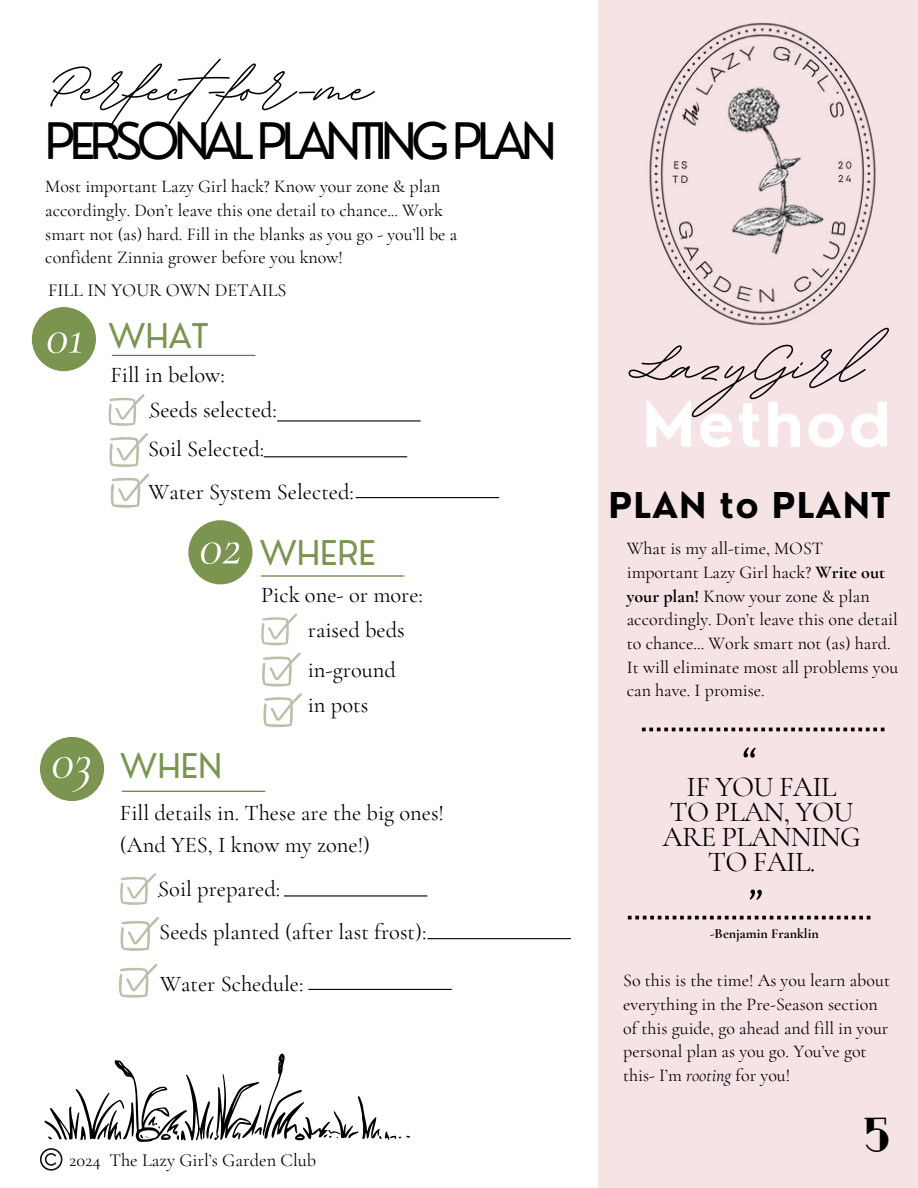
<style>
.page{position:relative;width:918px;height:1188px;background:#fff}
.page>*{position:absolute;margin:0;border:0;box-sizing:border-box;transform-origin:0 0}
.t1{font:700 96.6px "BD Script";color:#000}
.t2{font:700 60px "Nourd";letter-spacing:.035em;color:#fff}
.t3{font:900 49.8px "Cheque";color:#000}
.t4{font:49.05px "Nourd";letter-spacing:-.11em;color:#000}
.t5{font:700 34.65px "Nourd";letter-spacing:.035em;color:#000}
.t6{font:33.3px "Nourd";color:#7b9551}
.t7{font:28.8px/24.9px "Cormorant Garamond";letter-spacing:-.025em;color:#000;text-align:center}
.t8{font:22.5px/43.3px "Cormorant Garamond";color:#000}
.t9{font:18.3px "Cormorant Garamond";color:#000}
.t10{font:18px/23.7px "Cormorant Garamond";color:#000}
.t11{font:700 14.1px "Cormorant Garamond";color:#000}
.s1{font-family:"Cormorant Garamond";font-style:italic;font-size:51px;color:#fff}
.s2{font-size:18px}
.s3{font-family:"Cormorant Garamond";font-style:italic;font-size:52.65px;color:#fff}
.s4{font-family:"Cormorant Garamond";font-style:italic;font-size:52.2px;color:#fff}
.s5{font-weight:700}
.s6{font-style:italic}
</style>
<div class="page">
<div style="left:598px;top:0;width:320px;height:1188px;background:#f6e3e6"></div>
<div style="left:32px;top:307px;width:64px;height:64px;background:#7b9551;border-radius:50%"></div>
<hr style="left:112px;top:355px;width:143px;height:1px;background:#577428">
<svg style="left:108px;top:394px;width:36px;height:32px"></svg>
<svg style="left:111px;top:474px;width:38px;height:34px"></svg>
<svg style="left:109px;top:433px;width:39px;height:34px"></svg>
<svg style="left:44px;top:1053px;width:367px;height:89px"></svg>
<div style="left:188px;top:520px;width:65px;height:64px;background:#7b9551;border-radius:50%"></div>
<hr style="left:261px;top:575px;width:144px;height:2px;background:#577428">
<svg style="left:261px;top:613px;width:36px;height:33px"></svg>
<svg style="left:263px;top:693px;width:39px;height:35px"></svg>
<svg style="left:262px;top:652px;width:39px;height:35px"></svg>
<div style="left:40px;top:737px;width:64px;height:64px;background:#7b9551;border-radius:50%"></div>
<hr style="left:122px;top:791px;width:143px;height:1px;background:#577428">
<svg style="left:120px;top:873px;width:36px;height:32px"></svg>
<svg style="left:119px;top:964px;width:39px;height:34px"></svg>
<svg style="left:120px;top:917px;width:39px;height:34px"></svg>
<svg style="left:628px;top:916px;width:242px;height:3px"></svg>
<svg style="left:750px;top:890px;width:12px;height:10px"></svg>
<svg style="left:744px;top:747px;width:12px;height:11px"></svg>
<svg style="left:642px;top:728px;width:243px;height:3px"></svg>
<img style="left:649px;top:22px;width:227px;height:304px">
<hr style="left:277px;top:420px;width:144px;height:2px;background:#000">
<hr style="left:264px;top:456px;width:143px;height:1px;background:#000">
<hr style="left:356px;top:497px;width:143px;height:1px;background:#000">
<svg style="left:40px;top:1148px;width:22px;height:23px"></svg>
<hr style="left:284px;top:895px;width:143px;height:2px;background:#000">
<hr style="left:427px;top:938px;width:144px;height:1px;background:#000">
<hr style="left:308px;top:989px;width:144px;height:1px;background:#000">
<h1 class="t1" style="left:48px;top:24px;width:325px">Perfect-for-me</h1>
<h3 class="t4" style="left:45px;top:110px;width:513px">PERSONAL PLANTING PLAN</h3>
<p class="t10" style="left:45px;top:175px;width:414px">Most important Lazy Girl hack? Know your zone &amp; plan accordingly. Don’t leave this one detail to chance... Work smart not (as) hard. Fill in the blanks as you go - you’ll be a confident Zinnia grower before you know!</p>
<p class="t9" style="left:48px;top:279px;width:240px">FILL IN YOUR OWN DETAILS</p>
<h3 class="t6" style="left:46px;top:315px;width:164px"><span class="s1">01</span> WHAT</h3>
<p class="t8" style="left:111px;top:353px;width:116px">Fill in below:</p>
<p class="t8" style="left:148px;top:388px;width:130px"><span class="s2">.</span>Seeds selected:</p>
<p class="t8" style="left:148px;top:427px;width:207px">Soil Selected:<br>Water System Selected:</p>
<h3 class="t6" style="left:199px;top:532px;width:178px"><span class="s3">02</span> WHERE</h3>
<p class="t8" style="left:261px;top:574px;width:164px">Pick one- or more:</p>
<p class="t10" style="left:335px;top:620px;width:5px">.</p>
<p class="t8" style="left:308px;top:648px;width:90px">in-ground</p>
<p class="t8" style="left:308px;top:608px;width:99px">raised beds</p>
<p class="t8" style="left:308px;top:683px;width:62px">in pots</p>
<h3 class="t6" style="left:51px;top:744px;width:172px"><span class="s4">03</span> WHEN</h3>
<p class="t8" style="left:120px;top:797px;width:326px;line-height:31.5px">Fill details in. These are the big ones! (And YES, I know my zone!)</p>
<p class="t8" style="left:157px;top:868px;width:271px;line-height:42.3px"><span class="s2">.</span>Soil prepared:<br>Seeds planted (after last frost):</p>
<p class="t8" style="left:160px;top:962px;width:145px">Water Schedule:</p>
<p class="t9" style="left:69px;top:1149px;width:249px">2024 The Lazy Girl’s Garden Club</p>
<h1 class="t1" style="left:629px;top:302px;width:235px">LazyGirl</h1>
<h2 class="t2" style="left:642px;top:387px;width:250px">Method</h2>
<h3 class="t5" style="left:608px;top:483px;width:284px">PLAN to PLANT</h3>
<p class="t10" style="left:627px;top:537px;width:273px">What is my all-time, MOST important Lazy Girl hack? <span class="s5">Write out your plan!</span> Know your zone &amp; plan accordingly. Don’t leave this one detail to chance... Work smart not (as) hard.<br>It will eliminate most all problems you can have. I promise.</p>
<h3 class="t7" style="left:663px;top:774px;width:200px">IF YOU FAIL<br>TO PLAN, YOU<br>ARE PLANNING<br>TO FAIL.</h3>
<p class="t11" style="left:710px;top:925px;width:110px">-Benjamin Franklin</p>
<p class="t10" style="left:623px;top:969px;width:268px">So this is the time! As you learn about everything in the Pre-Season section of this guide, go ahead and fill in your personal plan as you go. You’ve got this- I’m <span class="s6">rooting</span> for you!</p>
<h3 class="t3" style="left:864px;top:1102px;width:27px">5</h3>
</div>
